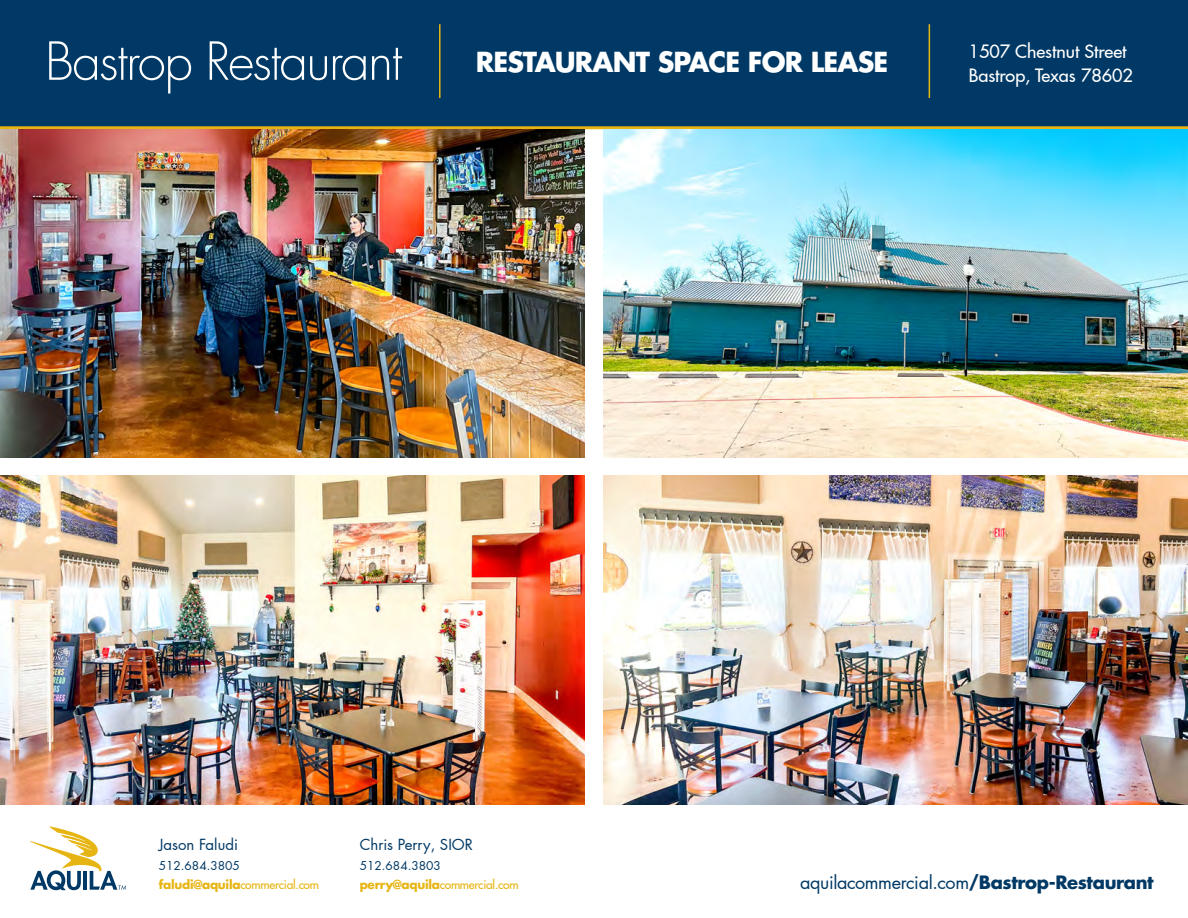
<style>
.page{position:relative;width:1188px;height:918px;background:#fff}
.page>*{position:absolute;margin:0;border:0;box-sizing:border-box;transform-origin:0 0}
.t1{font:300 51px "Futura LT Pro";letter-spacing:-.03em;color:#fff}
.t2{font:700 27px "Futura LT Pro";letter-spacing:-.03em;color:#fff}
.t3{font:18px "Futura LT Pro";letter-spacing:-.02em;color:#003965}
.t4{font:500 18px/24.6px "Futura LT Pro";color:#fff}
.t5{font:15px "Futura LT Pro";color:#003965}
.t6{font:500 12px/19.5px "Futura LT Pro";letter-spacing:-.02em;color:#e7b513}
.s1{font-weight:400;color:#003965}
.s2{font-weight:700}
</style>
<div class="page">
<div style="left:0;top:0;width:1188px;height:129px;background:#003965"></div>
<hr style="left:439px;top:24px;width:2px;height:74px;background:#e7b513">
<hr style="left:929px;top:24px;width:1px;height:74px;background:#e7b513">
<svg style="left:30px;top:826px;width:96px;height:64px"></svg>
<img style="left:0;top:129px;width:585px;height:329px">
<img style="left:603px;top:129px;width:585px;height:329px">
<img style="left:0;top:476px;width:585px;height:329px">
<img style="left:603px;top:476px;width:585px;height:329px">
<h1 class="t1" style="left:45px;top:28px;width:359px">Bastrop Restaurant</h1>
<h2 class="t2" style="left:476px;top:41px;width:414px">RESTAURANT SPACE FOR LEASE</h2>
<h3 class="t4" style="left:969px;top:38px;width:166px">1507 Chestnut Street<br>Bastrop, Texas 78602</h3>
<p class="t5" style="left:159px;top:834px;width:81px">Jason Faludi</p>
<p class="t6" style="left:159px;top:855px;width:162px"><span class="s1">512.684.3805 </span><span class="s2">faludi@aquila</span>commercial.com</p>
<p class="t5" style="left:360px;top:834px;width:115px">Chris Perry, SIOR</p>
<p class="t6" style="left:360px;top:855px;width:160px"><span class="s1">512.684.3803 </span><span class="s2">perry@aquila</span>commercial.com</p>
<h3 class="t3" style="left:800px;top:870px;width:355px">aquilacommercial.com<span class="s2">/Bastrop-Restaurant</span></h3>
</div>
